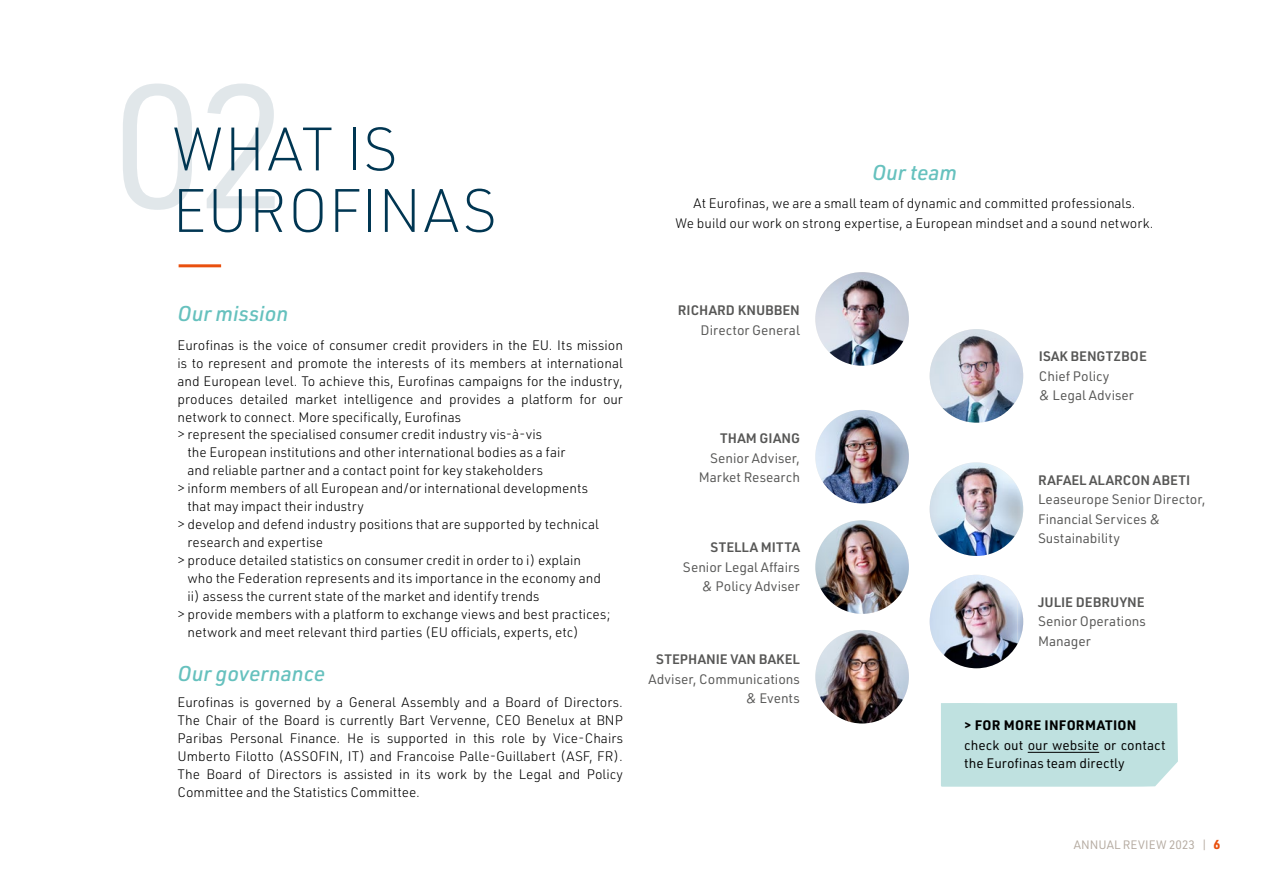
<style>
.page{position:relative;width:1263px;height:893px;background:#fff}
.page>*{position:absolute;margin:0;border:0;box-sizing:border-box;transform-origin:0 0}
.t1{font:172.65px "URWDIN";color:#003652}
.t2{font:200 60px/61.5px "URWDIN";color:#003652}
.t3{font:italic 500 21px "URWDIN";color:#66c1be}
.t4{font:300 13.5px/18px "URWDIN";color:#000;text-align:center}
.t5{font:13.5px/19.5px "URWDIN";color:#575756;text-align:right}
.t6{font:600 13.5px "URWDIN";color:#575756}
.t7{font:13.5px/18px "URWDIN";color:#000}
.t8{font:700 13.5px "URWDIN";letter-spacing:.02em;color:#000}
.t9{font:12px "URWDIN";color:#b5aba1}
.s1{font-weight:700;font-size:12.75px;color:#e9500e}
</style>
<div class="page">
<hr style="left:179px;top:264px;width:42px;height:3px;background:#e9500e">
<img style="left:815px;top:272px;width:94px;height:94px;border-radius:47px">
<img style="left:930px;top:329px;width:93px;height:94px;border-radius:47px">
<img style="left:815px;top:410px;width:94px;height:93px;border-radius:47px">
<div style="left:941px;top:703px;width:237px;height:84px;background:#bfe1e0"></div>
<hr style="left:1028px;top:752px;width:71px;height:1px;background:#000">
<img style="left:930px;top:462px;width:93px;height:94px;border-radius:47px">
<img style="left:815px;top:630px;width:94px;height:93px;border-radius:47px">
<img style="left:815px;top:520px;width:94px;height:94px;border-radius:47px">
<img style="left:930px;top:575px;width:87px;height:93px">
<img style="left:1017px;top:599px;width:6px;height:45px">
<h1 class="t1" style="left:111px;top:33px;width:181px">02</h1>
<h2 class="t2" style="left:172px;top:117px;width:326px">WHAT IS<br>EUROFINAS</h2>
<h3 class="t3" style="left:872px;top:159px;width:87px">Our team</h3>
<p class="t4" style="left:675px;top:193px;width:480px;line-height:19.5px">At Eurofinas, we are a small team of dynamic and committed professionals.<br>We build our work on strong expertise, a European mindset and a sound network.</p>
<h3 class="t3" style="left:178px;top:300px;width:112px">Our mission</h3>
<p class="t4" style="left:178px;top:335px;width:447px">Eurofinas is the voice of consumer credit providers in the EU. Its mission</p>
<p class="t4" style="left:178px;top:353px;width:447px">is to represent and promote the interests of its members at international</p>
<p class="t4" style="left:178px;top:371px;width:447px">and European level. To achieve this, Eurofinas campaigns for the industry,</p>
<p class="t4" style="left:178px;top:389px;width:447px">produces detailed market intelligence and provides a platform for our</p>
<p class="t4" style="left:178px;top:407px;width:285px">network to connect. More specifically, Eurofinas</p>
<p class="t4" style="left:178px;top:425px;width:366px">&gt; represent the specialised consumer credit industry vis-à-vis</p>
<p class="t4" style="left:187px;top:443px;width:379px">the European institutions and other international bodies as a fair</p>
<p class="t4" style="left:187px;top:461px;width:357px">and reliable partner and a contact point for key stakeholders</p>
<p class="t4" style="left:178px;top:479px;width:412px">&gt; inform members of all European and/or international developments</p>
<p class="t4" style="left:187px;top:497px;width:178px">that may impact their industry</p>
<p class="t4" style="left:178px;top:515px;width:423px">&gt; develop and defend industry positions that are supported by technical</p>
<p class="t4" style="left:187px;top:533px;width:137px">research and expertise</p>
<p class="t4" style="left:178px;top:551px;width:405px">&gt; produce detailed statistics on consumer credit in order to i) explain</p>
<p class="t4" style="left:187px;top:569px;width:415px">who the Federation represents and its importance in the economy and</p>
<p class="t4" style="left:187px;top:587px;width:353px">ii) assess the current state of the market and identify trends</p>
<p class="t4" style="left:178px;top:605px;width:434px">&gt; provide members with a platform to exchange views and best practices;</p>
<p class="t4" style="left:187px;top:623px;width:393px">network and meet relevant third parties (EU officials, experts, etc)</p>
<h3 class="t3" style="left:178px;top:659px;width:149px">Our governance</h3>
<p class="t4" style="left:178px;top:693px;width:447px;text-align:justify">Eurofinas is governed by a General Assembly and a Board of Directors.<br>The Chair of the Board is currently Bart Vervenne, CEO Benelux at BNP Paribas Personal Finance. He is supported in this role by Vice-Chairs Umberto Filotto (ASSOFIN, IT) and Francoise Palle-Guillabert (ASF, FR).<br>The Board of Directors is assisted in its work by the Legal and Policy Committee and the Statistics Committee.</p>
<p class="t6" style="left:678px;top:301px;width:124px">RICHARD KNUBBEN</p>
<p class="t5" style="left:701px;top:320px;width:101px">Director General</p>
<p class="t6" style="left:720px;top:429px;width:81px">THAM GIANG</p>
<p class="t5" style="left:699px;top:448px;width:103px">Senior Adviser,<br>Market Research</p>
<p class="t6" style="left:710px;top:538px;width:91px">STELLA MITTA</p>
<p class="t5" style="left:683px;top:557px;width:118px">Senior Legal Affairs &amp; Policy Adviser</p>
<p class="t6" style="left:656px;top:650px;width:145px">STEPHANIE VAN BAKEL</p>
<p class="t5" style="left:648px;top:669px;width:153px">Adviser, Communications &amp; Events</p>
<p class="t6" style="left:1039px;top:347px;width:109px">ISAK BENGTZBOE</p>
<p class="t5" style="left:1039px;top:366px;width:97px;text-align:left">Chief Policy<br>&amp; Legal Adviser</p>
<p class="t6" style="left:1038px;top:471px;width:154px">RAFAEL ALARCON ABETI</p>
<p class="t5" style="left:1038px;top:489px;width:169px;text-align:left">Leaseurope Senior Director,<br>Financial Services &amp;<br>Sustainability</p>
<p class="t6" style="left:1038px;top:593px;width:108px">JULIE DEBRUYNE</p>
<p class="t5" style="left:1038px;top:611px;width:109px;text-align:left">Senior Operations<br>Manager</p>
<p class="t8" style="left:964px;top:716px;width:174px">&gt; FOR MORE INFORMATION</p>
<p class="t7" style="left:964px;top:736px;width:203px">check out our website or contact the Eurofinas team directly</p>
<p class="t9" style="left:1074px;top:837px;width:148px">ANNUAL REVIEW 2023 | <span class="s1">6</span></p>
</div>
